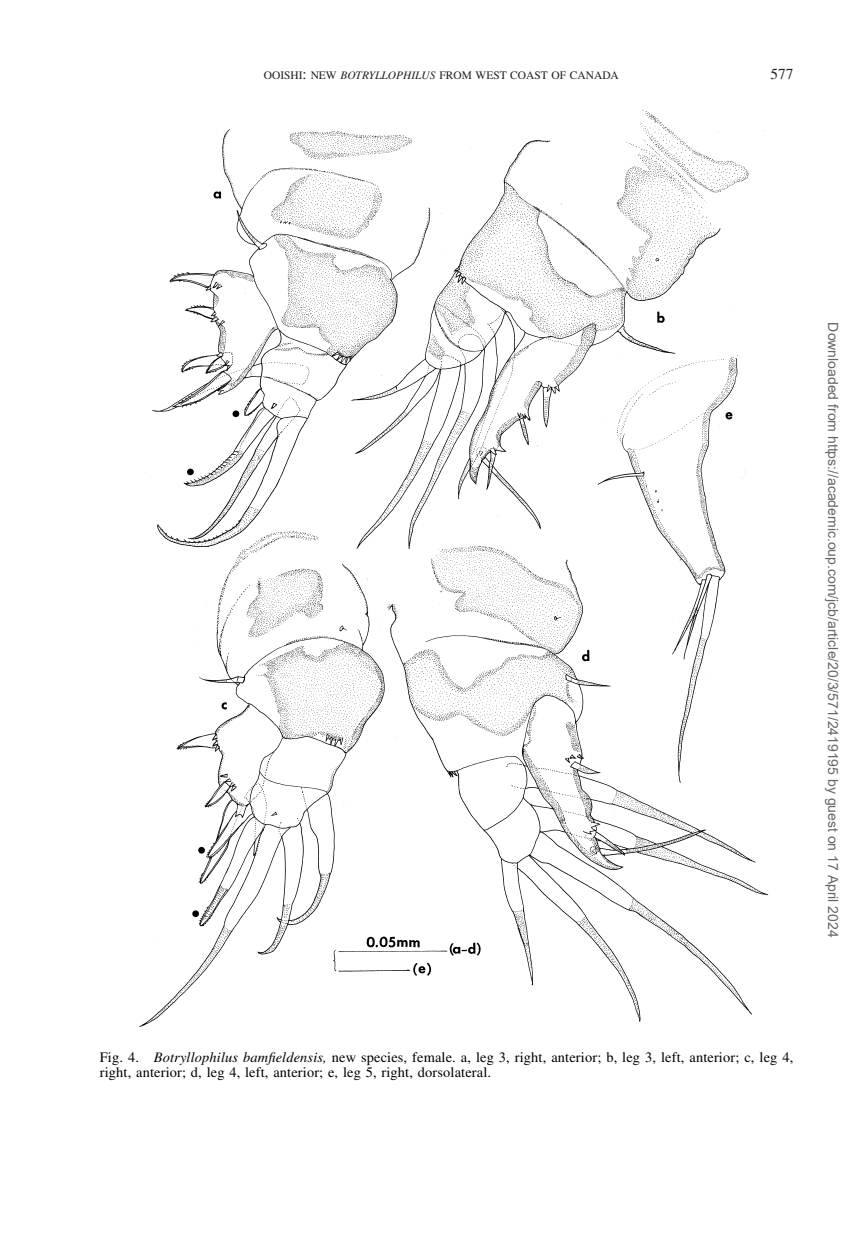
<style>
.page{position:relative;width:867px;height:1260px;background:#fff}
.page>*{position:absolute;margin:0;border:0;box-sizing:border-box;transform-origin:0 0}
.t1{font:15.22px "Times";color:#231f20}
.t2{font:14.35px/15.8px "Times";letter-spacing:.01em;color:#000}
.t3{font:14px "Arial";color:#666}
.t4{font:11.38px "Times";color:#231f20}
.s1{font-size:15.22px}
.s2{font-style:italic}
</style>
<div class="page">
<img style="left:139px;top:110px;width:630px;height:917px">
<p class="t4" style="left:264px;top:71px;width:356px">OOISHI<span class="s1">:</span> NEW <span class="s2">BOTRYLLOPHILUS</span> FROM WEST COAST OF CANADA</p>
<p class="t1" style="left:770px;top:68px;width:24px">577</p>
<p class="t3" style="left:838px;top:322px;width:617px;rotate:90deg">Downloaded from https://academic.oup.com/jcb/article/20/3/571/2419195 by guest on 17 April 2024</p>
<p class="t2" style="left:100px;top:1050px;width:694px">Fig. 4. <span class="s2">Botryllophilus bamfieldensis,</span> new species, female. a, leg 3, right, anterior; b, leg 3, left, anterior; c, leg 4, right, anterior; d, leg 4, left, anterior; e, leg 5, right, dorsolateral.</p>
</div>
